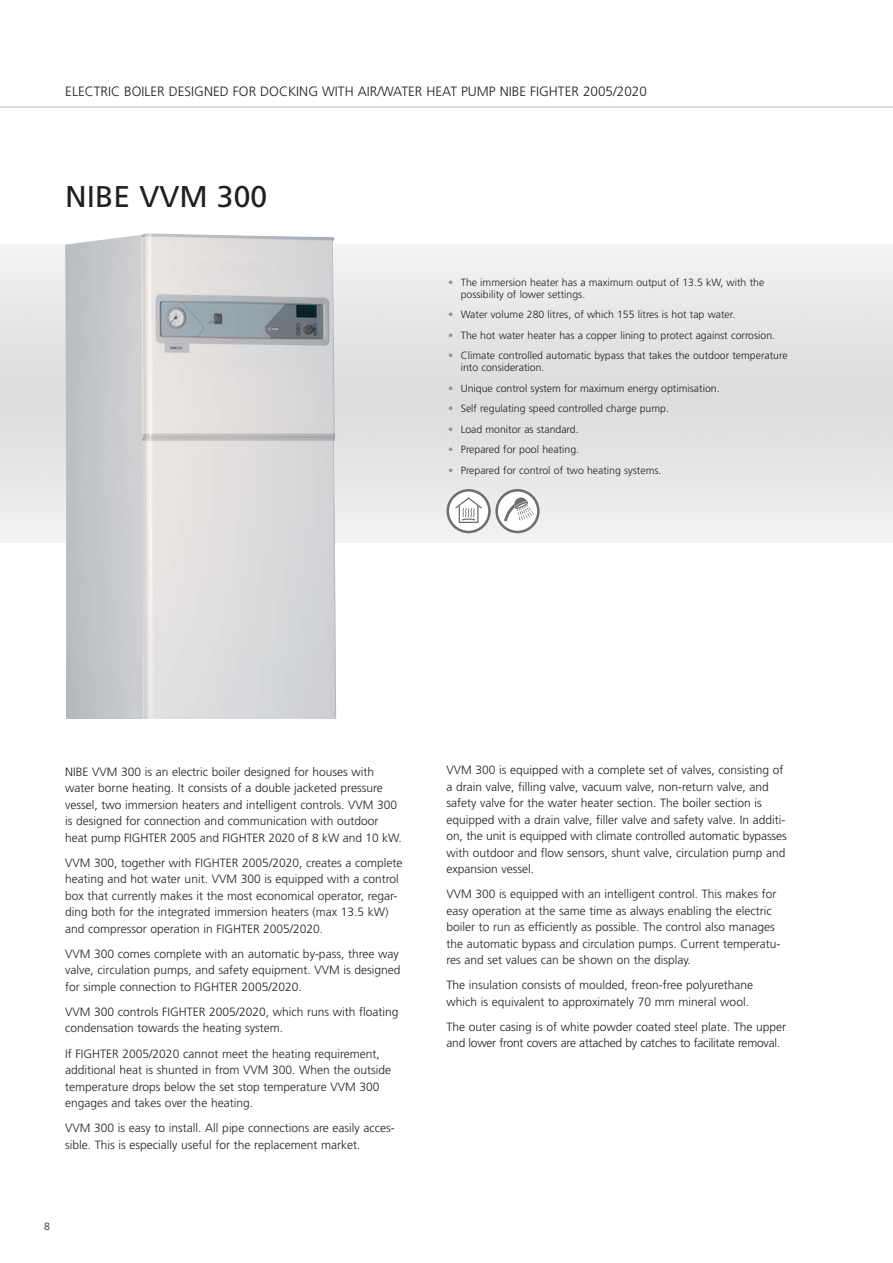
<style>
.page{position:relative;width:893px;height:1263px;background:#fff}
.page>*{position:absolute;margin:0;border:0;box-sizing:border-box;transform-origin:0 0}
.t1{font:30px "Frutiger";color:#231f20}
.t2{font:300 13.5px "Frutiger";color:#231f20}
.t3{font:300 12px/16.5px "Frutiger";color:#231f20}
.t4{font:300 12px/16.5px "Frutiger";letter-spacing:-.02em;color:#231f20}
.t5{font:300 10.5px/12px "Frutiger";color:#231f20}
.s1{color:#939598}
</style>
<div class="page">
<hr style="left:0;top:106px;width:893px;height:2px;background:#d1d2d4">
<img style="left:65px;top:233px;width:273px;height:486px">
<svg style="left:446px;top:489px;width:94px;height:44px"></svg>
<p class="t2" style="left:65px;top:86px;width:583px">ELECTRIC BOILER DESIGNED FOR DOCKING WITH AIR/WATER HEAT PUMP NIBE FIGHTER 2005/2020</p>
<h1 class="t1" style="left:65px;top:184px;width:203px">NIBE VVM 300</h1>
<p class="t5" style="left:461px;top:277px;width:305px;text-indent:-13px"><span class="s1">•</span> The immersion heater has a maximum output of 13.5 kW, with the possibility of lower settings.</p>
<p class="t5" style="left:448px;top:309px;width:289px"><span class="s1">•</span> Water volume 280 litres, of which 155 litres is hot tap water.</p>
<p class="t5" style="left:448px;top:330px;width:329px"><span class="s1">•</span> The hot water heater has a copper lining to protect against corrosion.</p>
<p class="t5" style="left:461px;top:350px;width:328px;text-indent:-13px"><span class="s1">•</span> Climate controlled automatic bypass that takes the outdoor temperature into consideration.</p>
<p class="t5" style="left:448px;top:383px;width:273px"><span class="s1">•</span> Unique control system for maximum energy optimisation.</p>
<p class="t5" style="left:448px;top:403px;width:222px"><span class="s1">•</span> Self regulating speed controlled charge pump.</p>
<p class="t5" style="left:448px;top:424px;width:132px"><span class="s1">•</span> Load monitor as standard.</p>
<p class="t5" style="left:448px;top:444px;width:133px"><span class="s1">•</span> Prepared for pool heating.</p>
<p class="t5" style="left:448px;top:465px;width:215px"><span class="s1">•</span> Prepared for control of two heating systems.</p>
<p class="t3" style="left:65px;top:764px;width:338px">NIBE VVM 300 is an electric boiler designed for houses with water borne heating. It consists of a double jacketed pressure vessel, two immersion heaters and intelligent controls. VVM 300 is designed for connection and communication with outdoor heat pump FIGHTER 2005 and FIGHTER 2020 of 8 kW and 10 kW.</p>
<p class="t3" style="left:65px;top:855px;width:339px">VVM 300, together with FIGHTER 2005/2020, creates a complete heating and hot water unit. VVM 300 is equipped with a control box that currently makes it the most economical operator, regar&shy;ding both for the integrated immersion heaters (max 13.5 kW) and compressor operation in FIGHTER 2005/2020.</p>
<p class="t3" style="left:65px;top:946px;width:337px">VVM 300 comes complete with an automatic by-pass, three way valve, circulation pumps, and safety equipment. VVM is designed for simple connection to FIGHTER 2005/2020.</p>
<p class="t3" style="left:65px;top:1004px;width:335px">VVM 300 controls FIGHTER 2005/2020, which runs with floating condensation towards the heating system.</p>
<p class="t3" style="left:65px;top:1046px;width:327px">If FIGHTER 2005/2020 cannot meet the heating requirement, additional heat is shunted in from VVM 300. When the outside temperature drops below the set stop temperature VVM 300 engages and takes over the heating.</p>
<p class="t3" style="left:65px;top:1120px;width:331px">VVM 300 is easy to install. All pipe connections are easily acces&shy;sible. This is especially useful for the replacement market.</p>
<p class="t5" style="left:44px;top:1221px;width:7px">8</p>
<p class="t3" style="left:446px;top:763px;width:342px">VVM 300 is equipped with a complete set of valves, consisting of a drain valve, filling valve, vacuum valve, non-return valve, and safety valve for the water heater section. The boiler section is equipped with a drain valve, filler valve and safety valve. In additi&shy;on, the unit is equipped with climate controlled automatic bypasses with outdoor and flow sensors, shunt valve, circulation pump and expansion vessel.</p>
<p class="t3" style="left:446px;top:887px;width:335px">VVM 300 is equipped with an intelligent control. This makes for easy operation at the same time as always enabling the electric boiler to run as efficiently as possible. The control also manages the automatic bypass and circulation pumps. Current temperatu&shy;res and set values can be shown on the display.</p>
<p class="t3" style="left:446px;top:978px;width:308px">The insulation consists of moulded, freon-free polyurethane which is equivalent to approximately 70 mm mineral wool.</p>
<p class="t4" style="left:446px;top:1019px;width:341px">The outer casing is of white powder coated steel plate. The upper and lower front covers are attached by catches to facilitate removal.</p>
</div>
